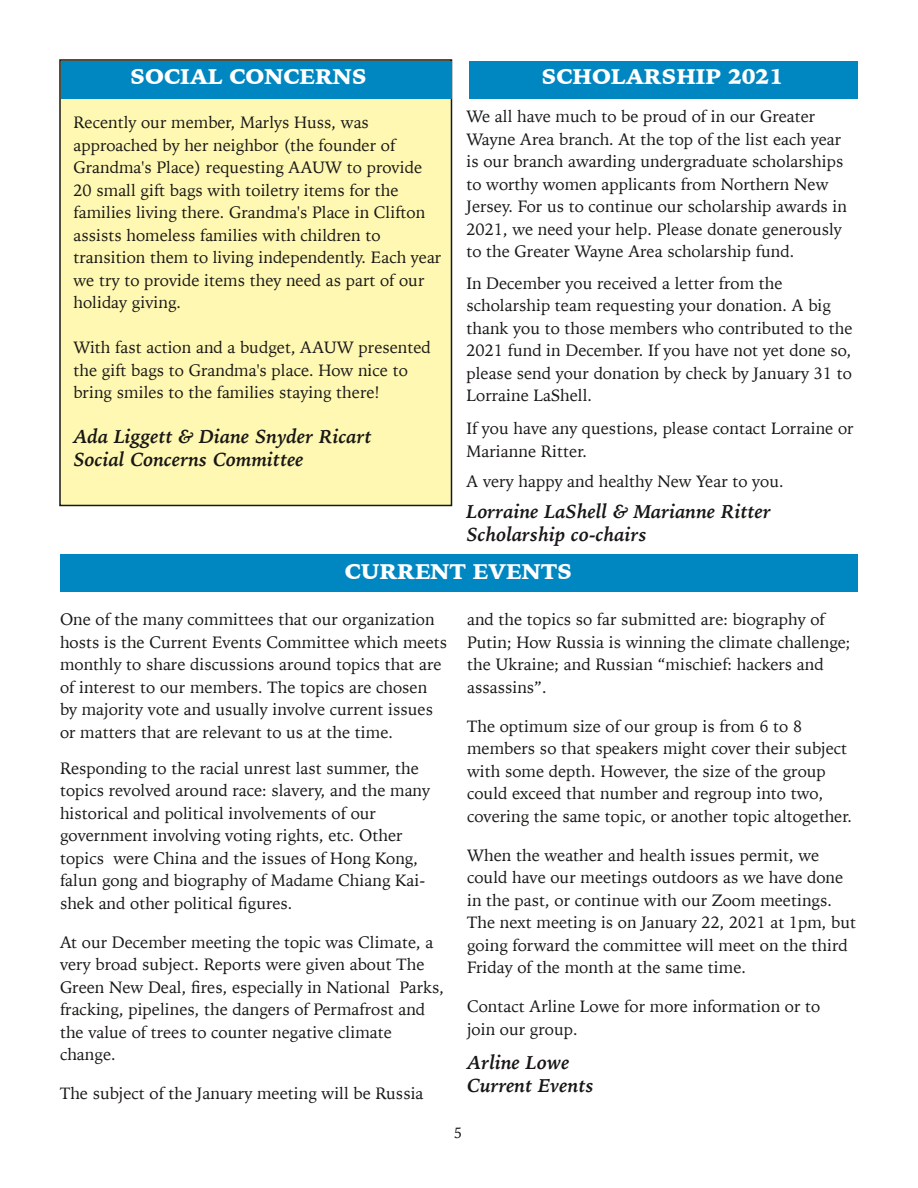
<style>
.page{position:relative;width:918px;height:1188px;background:#fff}
.page>*{position:absolute;margin:0;border:0;box-sizing:border-box;transform-origin:0 0}
.t1{font:900 21px "Iowan Old Style";color:#fff}
.t2{font:italic 700 19.5px/22.5px "Iowan Old Style";color:#181715}
.t3{font:16.5px/22.5px "Iowan Old Style";color:#181715}
.t4{font:15px "Iowan Old Style";color:#181715}
</style>
<div class="page">
<div style="left:60px;top:60px;width:391px;height:445px;background:#fff8b2"></div>
<div style="left:59px;top:59px;width:393px;height:447px;border:2px solid #181715"></div>
<div style="left:61px;top:61px;width:390px;height:38px;background:#0087c1"></div>
<div style="left:61px;top:554px;width:797px;height:38px;background:#0087c1"></div>
<div style="left:470px;top:61px;width:388px;height:38px;background:#0087c1"></div>
<p class="t1" style="left:130px;top:68px;width:238px">SOCIAL CONCERNS</p>
<p class="t3" style="left:74px;top:110px;width:369px">Recently our member, Marlys Huss, was approached by her neighbor (the founder of Grandma's Place) requesting AAUW to provide 20 small gift bags with toiletry items for the families living there. Grandma's Place in Clifton assists homeless families with children to transition them to living independently. Each year we try to provide items they need as part of our holiday giving.</p>
<p class="t3" style="left:74px;top:335px;width:359px">With fast action and a budget, AAUW presented the gift bags to Grandma's place. How nice to bring smiles to the families staying there!</p>
<p class="t2" style="left:74px;top:424px;width:300px">Ada Liggett &amp; Diane Snyder Ricart<br>Social Concerns Committee</p>
<p class="t1" style="left:542px;top:68px;width:243px">SCHOLARSHIP 2021</p>
<p class="t3" style="left:466px;top:104px;width:382px">We all have much to be proud of in our Greater Wayne Area branch. At the top of the list each year is our branch awarding undergraduate scholarships to worthy women applicants from Northern New Jersey. For us to continue our scholarship awards in 2021, we need your help. Please donate generously to the Greater Wayne Area scholarship fund.</p>
<p class="t3" style="left:466px;top:271px;width:387px">In December you received a letter from the scholarship team requesting your donation. A big thank you to those members who contributed to the 2021 fund in December. If you have not yet done so, please send your donation by check by January 31 to Lorraine LaShell.</p>
<p class="t3" style="left:466px;top:416px;width:389px">If you have any questions, please contact Lorraine or<br>Marianne Ritter.</p>
<p class="t3" style="left:466px;top:469px;width:319px">A very happy and healthy New Year to you.</p>
<p class="t2" style="left:466px;top:499px;width:306px">Lorraine LaShell &amp; Marianne Ritter<br>Scholarship co-chairs</p>
<p class="t1" style="left:345px;top:563px;width:229px">CURRENT EVENTS</p>
<p class="t3" style="left:60px;top:607px;width:389px">One of the many committees that our organization hosts is the Current Events Committee which meets monthly to share discussions around topics that are of interest to our members. The topics are chosen by majority vote and usually involve current issues or matters that are relevant to us at the time.</p>
<p class="t3" style="left:60px;top:756px;width:372px">Responding to the racial unrest last summer, the topics revolved around race: slavery, and the many historical and political involvements of our government involving voting rights, etc. Other topics were China and the issues of Hong Kong, falun gong and biography of Madame Chiang Kai&shy;shek and other political figures.</p>
<p class="t3" style="left:60px;top:930px;width:386px">At our December meeting the topic was Climate, a very broad subject. Reports were given about The Green New Deal, fires, especially in National Parks, fracking, pipelines, the dangers of Permafrost and the value of trees to counter negative climate change.</p>
<p class="t3" style="left:60px;top:1081px;width:365px">The subject of the January meeting will be Russia</p>
<p class="t3" style="left:467px;top:607px;width:385px">and the topics so far submitted are: biography of Putin; How Russia is winning the climate challenge; the Ukraine; and Russian “mischief: hackers and assassins”.</p>
<p class="t3" style="left:467px;top:714px;width:386px">The optimum size of our group is from 6 to 8 members so that speakers might cover their subject with some depth. However, the size of the group could exceed that number and regroup into two, covering the same topic, or another topic altogether.</p>
<p class="t3" style="left:467px;top:843px;width:391px">When the weather and health issues permit, we could have our meetings outdoors as we have done in the past, or continue with our Zoom meetings.<br>The next meeting is on January 22, 2021 at 1pm, but going forward the committee will meet on the third Friday of the month at the same time.</p>
<p class="t3" style="left:467px;top:994px;width:355px">Contact Arline Lowe for more information or to join our group.</p>
<p class="t2" style="left:467px;top:1050px;width:128px">Arline Lowe<br>Current Events</p>
<p class="t4" style="left:454px;top:1120px;width:10px">5</p>
</div>
